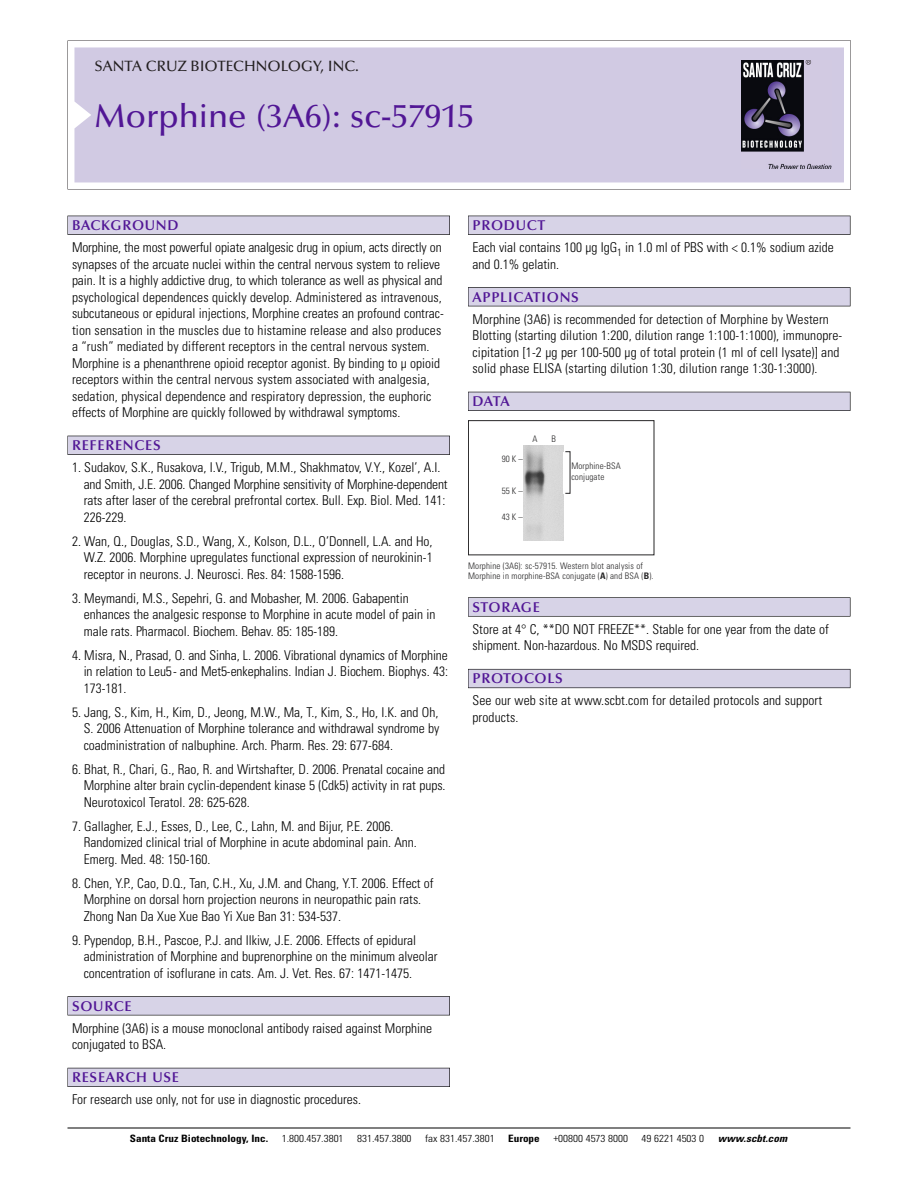
<style>
.page{position:relative;width:918px;height:1188px;background:#fff}
.page>*{position:absolute;margin:0;border:0;box-sizing:border-box;transform-origin:0 0}
.t1{font:500 33px "Optima";color:#511695}
.t2{font:500 15px "Optima";color:#231f20}
.t3{font:600 14.25px "Optima";letter-spacing:.05em;color:#511695}
.t4{font:300 condensed 13.5px/16.5px "Univers";color:#000}
.t5{font:300 condensed 10.2px "Univers";color:#000;scale:1.1 1}
.t6{font:700 condensed 10.2px "Univers";color:#000;scale:1.1 1}
.t7{font:italic 700 condensed 10.2px "Univers";letter-spacing:.005em;color:#000;scale:1.1 1}
.t8{font:9px/10.5px "Univers Condensed Light+MIZSBI";letter-spacing:.015em;color:#272627}
.s1{font-family:"Univers Condensed Bold+SDPOZU"}
</style>
<div class="page">
<svg style="left:68px;top:40px;width:783px;height:149px"></svg>
<div style="left:74px;top:47px;width:770px;height:135px;background:#d1cae3"></div>
<img style="left:741px;top:60px;width:90px;height:108px">
<div style="left:68px;top:216px;width:382px;height:19px;background:#525155"></div>
<div style="left:68px;top:216px;width:381px;height:18px;background:#d7d3e7"></div>
<div style="left:68px;top:436px;width:382px;height:19px;background:#515055"></div>
<div style="left:68px;top:436px;width:381px;height:18px;background:#d7d3e7"></div>
<div style="left:68px;top:996px;width:382px;height:19px;background:#545357"></div>
<div style="left:68px;top:997px;width:381px;height:18px;background:#d7d3e7"></div>
<div style="left:68px;top:1068px;width:382px;height:19px;background:#54535a"></div>
<div style="left:68px;top:1068px;width:381px;height:18px;background:#d7d3e7"></div>
<div style="left:468px;top:216px;width:382px;height:19px;background:#525155"></div>
<div style="left:468px;top:216px;width:382px;height:18px;background:#d7d3e7"></div>
<div style="left:468px;top:287px;width:382px;height:19px;background:#525155"></div>
<div style="left:468px;top:288px;width:382px;height:18px;background:#d7d3e7"></div>
<div style="left:468px;top:392px;width:382px;height:19px;background:#525158"></div>
<div style="left:468px;top:392px;width:382px;height:18px;background:#d7d3e7"></div>
<div style="left:468px;top:597px;width:382px;height:20px;background:#666667"></div>
<div style="left:468px;top:598px;width:382px;height:18px;background:#d7d3e7"></div>
<div style="left:468px;top:669px;width:382px;height:19px;background:#66646d"></div>
<div style="left:468px;top:670px;width:382px;height:18px;background:#d7d3e7"></div>
<hr style="left:68px;top:1128px;width:782px;height:1px;background:#000">
<div style="left:468px;top:420px;width:186px;height:135px;border:1px solid #272627"></div>
<img style="left:524px;top:446px;width:40px;height:95px">
<p class="t2" style="left:94px;top:61px;width:266px">SANTA CRUZ BIOTECHNOLOGY, INC.</p>
<h1 class="t1" style="left:94px;top:103px;width:381px">Morphine (3A6): sc-57915</h1>
<p class="t3" style="left:72px;top:219px;width:108px">BACKGROUND</p>
<p class="t4" style="left:72px;top:240px;width:373px">Morphine, the most powerful opiate analgesic drug in opium, acts directly on synapses of the arcuate nuclei within the central nervous system to relieve pain. It is a highly addictive drug, to which tolerance as well as physical and psychological dependences quickly develop. Administered as intravenous, subcutaneous or epidural injections, Morphine creates an profound contrac&shy;tion sensation in the muscles due to histamine release and also produces a “rush” mediated by different receptors in the central nervous system.<br>Morphine is a phenanthrene opioid receptor agonist. By binding to µ opioid receptors within the central nervous system associated with analgesia, sedation, physical dependence and respiratory depression, the euphoric effects of Morphine are quickly followed by withdrawal symptoms.</p>
<p class="t3" style="left:72px;top:440px;width:90px">REFERENCES</p>
<p class="t4" style="left:84px;top:460px;width:366px;text-indent:-12px">1. Sudakov, S.K., Rusakova, I.V., Trigub, M.M., Shakhmatov, V.Y., Kozel’, A.I. and Smith, J.E. 2006. Changed Morphine sensitivity of Morphine-dependent rats after laser of the cerebral prefrontal cortex. Bull. Exp. Biol. Med. 141:<br>226-229.</p>
<p class="t4" style="left:84px;top:534px;width:350px;text-align:justify;text-indent:-12px">2. Wan, Q., Douglas, S.D., Wang, X., Kolson, D.L., O’Donnell, L.A. and Ho, W.Z. 2006. Morphine upregulates functional expression of neurokinin-1 receptor in neurons. J. Neurosci. Res. 84: 1588-1596.</p>
<p class="t4" style="left:84px;top:591px;width:353px;text-indent:-12px">3. Meymandi, M.S., Sepehri, G. and Mobasher, M. 2006. Gabapentin enhances the analgesic response to Morphine in acute model of pain in male rats. Pharmacol. Biochem. Behav. 85: 185-189.</p>
<p class="t4" style="left:84px;top:648px;width:366px;text-align:justify;text-indent:-12px">4. Misra, N., Prasad, O. and Sinha, L. 2006. Vibrational dynamics of Morphine in relation to Leu5- and Met5-enkephalins. Indian J. Biochem. Biophys. 43:<br>173-181.</p>
<p class="t4" style="left:84px;top:705px;width:357px;text-align:justify;text-indent:-12px">5. Jang, S., Kim, H., Kim, D., Jeong, M.W., Ma, T., Kim, S., Ho, I.K. and Oh, S. 2006 Attenuation of Morphine tolerance and withdrawal syndrome by coadministration of nalbuphine. Arch. Pharm. Res. 29: 677-684.</p>
<p class="t4" style="left:84px;top:762px;width:363px;text-align:justify;text-indent:-12px">6. Bhat, R., Chari, G., Rao, R. and Wirtshafter, D. 2006. Prenatal cocaine and Morphine alter brain cyclin-dependent kinase 5 (Cdk5) activity in rat pups.<br>Neurotoxicol Teratol. 28: 625-628.</p>
<p class="t4" style="left:84px;top:819px;width:335px;text-indent:-12px">7. Gallagher, E.J., Esses, D., Lee, C., Lahn, M. and Bijur, P.E. 2006.<br>Randomized clinical trial of Morphine in acute abdominal pain. Ann.<br>Emerg. Med. 48: 150-160.</p>
<p class="t4" style="left:84px;top:876px;width:352px;text-indent:-12px">8. Chen, Y.P., Cao, D.Q., Tan, C.H., Xu, J.M. and Chang, Y.T. 2006. Effect of<br>Morphine on dorsal horn projection neurons in neuropathic pain rats.<br>Zhong Nan Da Xue Xue Bao Yi Xue Ban 31: 534-537.</p>
<p class="t4" style="left:84px;top:933px;width:355px;text-indent:-12px">9. Pypendop, B.H., Pascoe, P.J. and Ilkiw, J.E. 2006. Effects of epidural administration of Morphine and buprenorphine on the minimum alveolar concentration of isoflurane in cats. Am. J. Vet. Res. 67: 1471-1475.</p>
<p class="t3" style="left:72px;top:1000px;width:61px">SOURCE</p>
<p class="t4" style="left:72px;top:1021px;width:362px">Morphine (3A6) is a mouse monoclonal antibody raised against Morphine conjugated to BSA.</p>
<p class="t3" style="left:72px;top:1072px;width:109px">RESEARCH USE</p>
<p class="t4" style="left:72px;top:1092px;width:290px">For research use only, not for use in diagnostic procedures.</p>
<p class="t3" style="left:473px;top:219px;width:74px">PRODUCT</p>
<p class="t4" style="left:473px;top:240px;width:363px">Each vial contains 100 µg IgG<sub>1</sub> in 1.0 ml of PBS with &lt; 0.1% sodium azide and 0.1% gelatin.</p>
<p class="t3" style="left:473px;top:291px;width:108px">APPLICATIONS</p>
<p class="t4" style="left:473px;top:312px;width:371px">Morphine (3A6) is recommended for detection of Morphine by Western Blotting (starting dilution 1:200, dilution range 1:100-1:1000), immunopre&shy;cipitation [1-2 µg per 100-500 µg of total protein (1 ml of cell lysate)] and solid phase ELISA (starting dilution 1:30, dilution range 1:30-1:3000).</p>
<p class="t3" style="left:473px;top:396px;width:39px">DATA</p>
<p class="t8" style="left:502px;top:455px;width:22px">90K–</p>
<p class="t8" style="left:502px;top:486px;width:22px">55K–</p>
<p class="t8" style="left:502px;top:512px;width:22px">43K–</p>
<p class="t8" style="left:532px;top:435px;width:7px">A</p>
<p class="t8" style="left:551px;top:435px;width:6px">B</p>
<p class="t8" style="left:571px;top:462px;width:51px">Morphine-BSA conjugate</p>
<p class="t8" style="left:468px;top:561px;width:187px">Morphine (3A6): sc-57915. Western blot analysis of<br>Morphine in morphine-BSA conjugate (<span class="s1">A</span>) and BSA (<span class="s1">B</span>).</p>
<p class="t3" style="left:473px;top:601px;width:69px">STORAGE</p>
<p class="t4" style="left:473px;top:622px;width:358px">Store at 4° C, **DO NOT FREEZE**. Stable for one year from the date of shipment. Non-hazardous. No MSDS required.</p>
<p class="t3" style="left:473px;top:673px;width:92px">PROTOCOLS</p>
<p class="t4" style="left:473px;top:694px;width:351px">See our web site at www.scbt.com for detailed protocols and support products.</p>
<p class="t6" style="left:130px;top:1135px;width:127px">Santa Cruz Biotechnology, Inc.</p>
<p class="t5" style="left:282px;top:1135px;width:58px">1.800.457.3801</p>
<p class="t5" style="left:357px;top:1135px;width:51px">831.457.3800</p>
<p class="t5" style="left:425px;top:1135px;width:65px">fax 831.457.3801</p>
<p class="t6" style="left:508px;top:1135px;width:30px">Europe</p>
<p class="t5" style="left:553px;top:1135px;width:69px">+00800 4573 8000</p>
<p class="t5" style="left:642px;top:1135px;width:58px">49 6221 4503 0</p>
<p class="t7" style="left:718px;top:1135px;width:64px">www.scbt.com</p>
</div>
